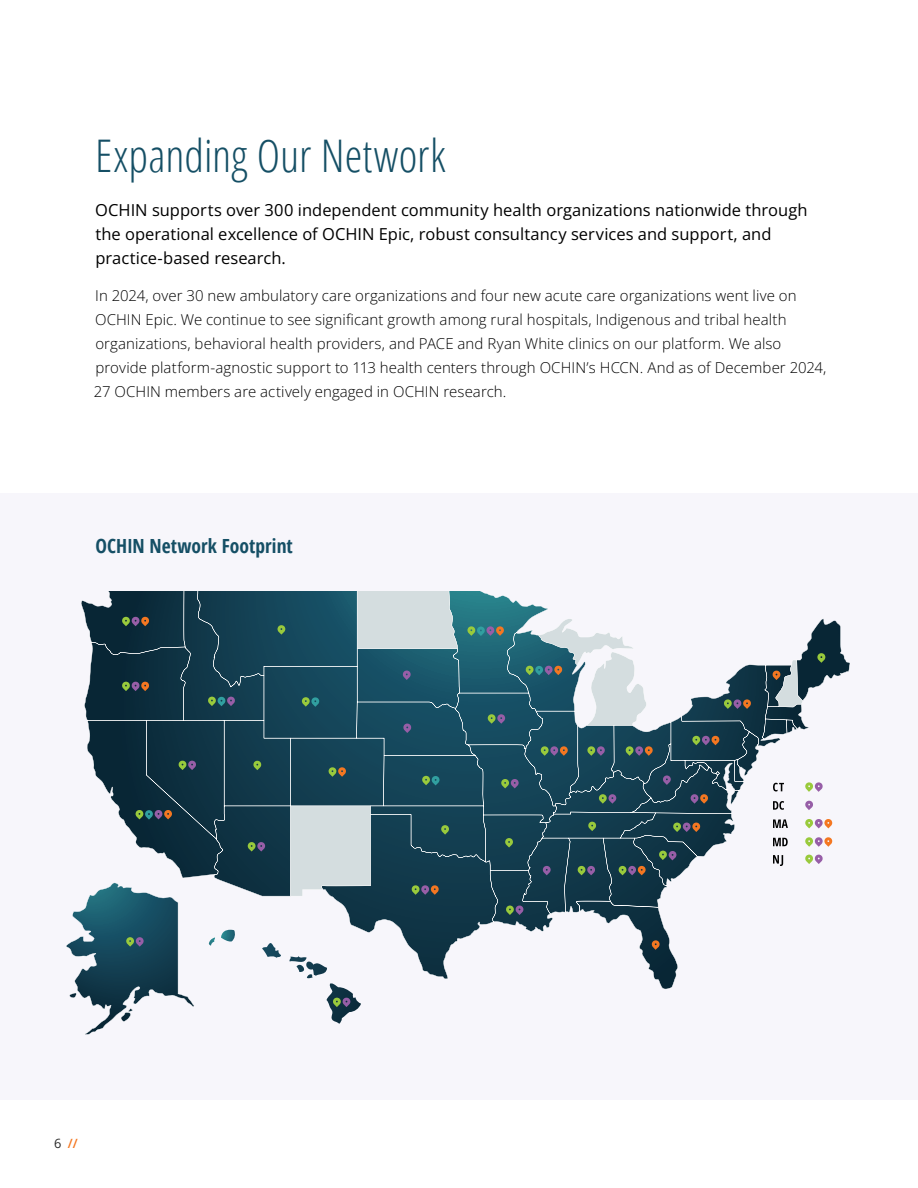
<style>
.page{position:relative;width:918px;height:1188px;background:#fff}
.page>*{position:absolute;margin:0;border:0;box-sizing:border-box;transform-origin:0 0}
.t1{font:300 condensed 45px "Open Sans";color:#154f65}
.t2{font:700 condensed 19.5px "Open Sans";color:#154f65}
.t3{font:16.5px/24px "Open Sans";color:#000}
.t4{font:300 15px/24px "Open Sans";letter-spacing:.005em;color:#000}
.t5{font:600 12.75px "Open Sans";color:#f47721}
.s1{font-weight:400;color:#262626}
</style>
<div class="page">
<div style="left:0;top:493px;width:918px;height:607px;background:#f7f6fb"></div>
<svg style="left:81px;top:591px;width:769px;height:398px"></svg>
<svg style="left:290px;top:806px;width:81px;height:90px;background:#c9d3d6"></svg>
<svg style="left:357px;top:591px;width:101px;height:58px;background:#cbd8da"></svg>
<svg style="left:262px;top:943px;width:19px;height:15px"></svg>
<svg style="left:209px;top:937px;width:6px;height:8px"></svg>
<svg style="left:221px;top:930px;width:15px;height:12px"></svg>
<svg style="left:817px;top:653px;width:9px;height:10px"></svg>
<svg style="left:122px;top:616px;width:27px;height:10px"></svg>
<svg style="left:122px;top:681px;width:27px;height:10px"></svg>
<svg style="left:135px;top:810px;width:37px;height:10px"></svg>
<svg style="left:178px;top:760px;width:18px;height:10px"></svg>
<svg style="left:247px;top:842px;width:19px;height:10px"></svg>
<svg style="left:411px;top:885px;width:28px;height:10px"></svg>
<svg style="left:506px;top:905px;width:18px;height:10px"></svg>
<svg style="left:505px;top:838px;width:8px;height:10px"></svg>
<svg style="left:441px;top:825px;width:8px;height:10px"></svg>
<svg style="left:253px;top:760px;width:9px;height:10px"></svg>
<svg style="left:328px;top:767px;width:18px;height:10px"></svg>
<svg style="left:208px;top:696px;width:27px;height:10px"></svg>
<svg style="left:277px;top:625px;width:9px;height:10px"></svg>
<svg style="left:301px;top:697px;width:19px;height:10px"></svg>
<svg style="left:422px;top:775px;width:18px;height:10px"></svg>
<svg style="left:402px;top:670px;width:9px;height:10px"></svg>
<svg style="left:467px;top:626px;width:37px;height:10px"></svg>
<svg style="left:525px;top:619px;width:122px;height:107px"></svg>
<svg style="left:487px;top:714px;width:19px;height:10px"></svg>
<svg style="left:501px;top:779px;width:18px;height:9px"></svg>
<svg style="left:540px;top:746px;width:28px;height:10px"></svg>
<svg style="left:618px;top:865px;width:28px;height:10px"></svg>
<svg style="left:673px;top:822px;width:28px;height:10px"></svg>
<svg style="left:724px;top:699px;width:27px;height:10px"></svg>
<svg style="left:692px;top:735px;width:28px;height:10px"></svg>
<svg style="left:625px;top:746px;width:28px;height:10px"></svg>
<svg style="left:577px;top:865px;width:18px;height:10px"></svg>
<svg style="left:542px;top:865px;width:9px;height:10px"></svg>
<svg style="left:588px;top:821px;width:8px;height:10px"></svg>
<svg style="left:599px;top:794px;width:18px;height:10px"></svg>
<svg style="left:587px;top:746px;width:18px;height:10px"></svg>
<svg style="left:690px;top:794px;width:18px;height:10px"></svg>
<svg style="left:663px;top:775px;width:8px;height:10px"></svg>
<svg style="left:772px;top:660px;width:31px;height:47px"></svg>
<svg style="left:66px;top:883px;width:128px;height:151px"></svg>
<svg style="left:403px;top:723px;width:9px;height:10px"></svg>
<svg style="left:659px;top:850px;width:18px;height:10px"></svg>
<svg style="left:651px;top:940px;width:9px;height:10px"></svg>
<svg style="left:773px;top:819px;width:15px;height:9px"></svg>
<svg style="left:805px;top:819px;width:28px;height:9px"></svg>
<svg style="left:773px;top:838px;width:15px;height:8px"></svg>
<svg style="left:805px;top:837px;width:28px;height:10px"></svg>
<svg style="left:773px;top:855px;width:10px;height:11px"></svg>
<svg style="left:805px;top:854px;width:18px;height:10px"></svg>
<svg style="left:773px;top:783px;width:11px;height:8px"></svg>
<svg style="left:805px;top:782px;width:18px;height:10px"></svg>
<svg style="left:773px;top:801px;width:11px;height:9px"></svg>
<svg style="left:805px;top:800px;width:8px;height:10px"></svg>
<svg style="left:289px;top:956px;width:72px;height:68px"></svg>
<h1 class="t1" style="left:95px;top:125px;width:352px">Expanding Our Network</h1>
<p class="t3" style="left:95px;top:197px;width:714px">OCHIN supports over 300 independent community health organizations nationwide through the operational excellence of OCHIN Epic, robust consultancy services and support, and practice‑based research.</p>
<p class="t4" style="left:94px;top:283px;width:734px">In 2024, over 30 new ambulatory care organizations and four new acute care organizations went live on OCHIN Epic. We continue to see significant growth among rural hospitals, Indigenous and tribal health organizations, behavioral health providers, and PACE and Ryan White clinics on our platform. We also provide platform‑agnostic support to 113 health centers through OCHIN’s HCCN. And as of December 2024, 27 OCHIN members are actively engaged in OCHIN research.</p>
<h2 class="t2" style="left:96px;top:532px;width:199px">OCHIN Network Footprint</h2>
<p class="t5" style="left:54px;top:1135px;width:25px"><span class="s1">6</span> //</p>
</div>
